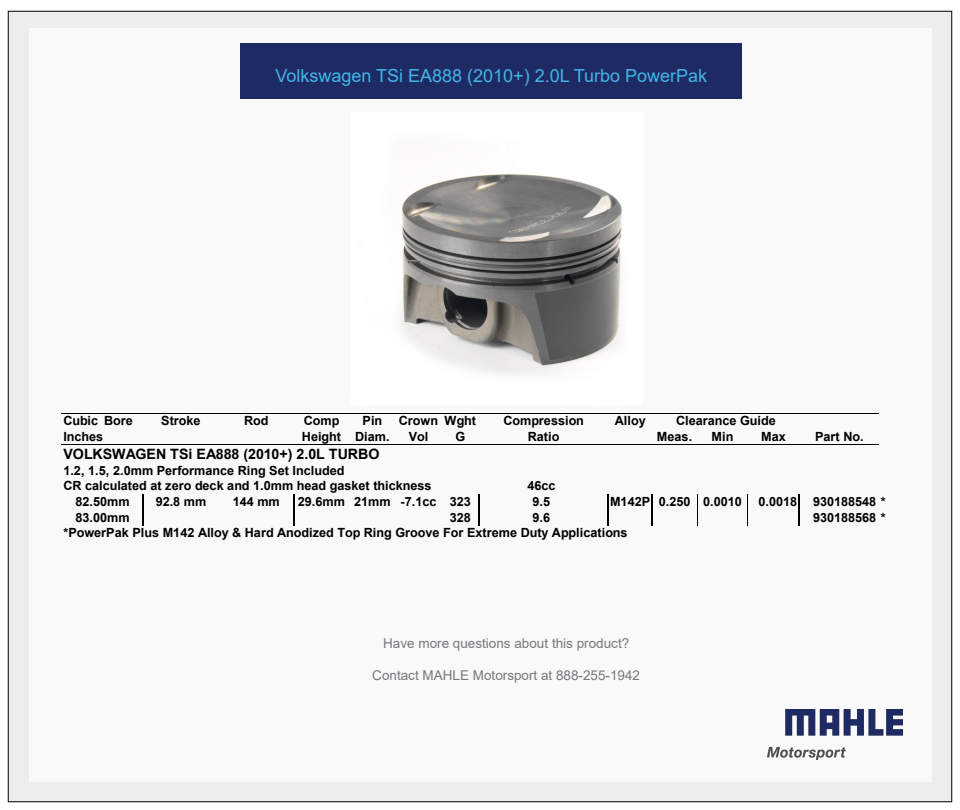
<style>
.page{position:relative;width:960px;height:810px;background:#fff}
.page>*{position:absolute;margin:0;border:0;box-sizing:border-box;transform-origin:0 0}
.t1{font:18px "Arial";color:#41b6e6}
.t2{font:700 14.25px "Arial";letter-spacing:-.005em;color:#000}
.t3{font:13.5px "Arial";color:#75787b}
.t4{font:700 12.65px/15.7px "Arial";color:#000}
</style>
<div class="page">
<div style="left:8px;top:11px;width:944px;height:791px;background:#ededed"></div>
<div style="left:29px;top:28px;width:903px;height:754px;background:#fff"></div>
<hr style="left:142px;top:494px;width:2px;height:32px;background:#000">
<hr style="left:293px;top:494px;width:1px;height:32px;background:#000">
<hr style="left:478px;top:494px;width:2px;height:32px;background:#000">
<hr style="left:607px;top:494px;width:2px;height:32px;background:#000">
<hr style="left:651px;top:494px;width:1px;height:32px;background:#000">
<hr style="left:697px;top:494px;width:1px;height:32px;background:#000">
<hr style="left:747px;top:494px;width:1px;height:32px;background:#000">
<hr style="left:799px;top:494px;width:1px;height:32px;background:#000">
<hr style="left:61px;top:413px;width:818px;height:1px;background:#000">
<hr style="left:61px;top:444px;width:818px;height:1px;background:#000">
<div style="left:241px;top:43px;width:501px;height:56px;background:#1e2a63"></div>
<img style="left:400px;top:174px;width:222px;height:201px">
<img style="left:768px;top:710px;width:135px;height:49px">
<p class="t1" style="left:276px;top:63px;width:433px">Volkswagen TSi EA888 (2010+) 2.0L Turbo PowerPak</p>
<p class="t4" style="left:63px;top:413px;width:71px">Cubic Bore</p>
<p class="t4" style="left:161px;top:413px;width:41px">Stroke</p>
<p class="t4" style="left:244px;top:413px;width:26px">Rod</p>
<p class="t4" style="left:304px;top:413px;width:37px">Comp</p>
<p class="t4" style="left:363px;top:413px;width:21px">Pin</p>
<p class="t4" style="left:399px;top:413px;width:79px">Crown Wght</p>
<p class="t4" style="left:615px;top:413px;width:32px">Alloy</p>
<p class="t4" style="left:63px;top:429px;width:41px">Inches</p>
<p class="t4" style="left:302px;top:429px;width:89px">Height Diam.</p>
<p class="t4" style="left:409px;top:429px;width:21px">Vol</p>
<p class="t4" style="left:455px;top:429px;width:11px">G</p>
<p class="t4" style="left:657px;top:429px;width:37px">Meas.</p>
<p class="t4" style="left:712px;top:429px;width:23px">Min</p>
<p class="t4" style="left:761px;top:429px;width:26px">Max</p>
<p class="t4" style="left:815px;top:429px;width:50px">Part No.</p>
<p class="t2" style="left:64px;top:444px;width:317px">VOLKSWAGEN TSi EA888 (2010+) 2.0L TURBO</p>
<p class="t4" style="left:63px;top:463px;width:370px">1.2, 1.5, 2.0mm Performance Ring Set Included<br>CR calculated at zero deck and 1.0mm head gasket thickness</p>
<p class="t4" style="left:503px;top:413px;width:82px">Compression</p>
<p class="t4" style="left:676px;top:413px;width:101px">Clearance Guide</p>
<p class="t4" style="left:528px;top:429px;width:33px">Ratio</p>
<p class="t4" style="left:527px;top:478px;width:30px">46cc</p>
<p class="t4" style="left:156px;top:494px;width:52px">92.8 mm</p>
<p class="t4" style="left:233px;top:494px;width:49px">144 mm</p>
<p class="t4" style="left:298px;top:494px;width:174px">29.6mm 21mm -7.1cc 323</p>
<p class="t4" style="left:533px;top:494px;width:19px">9.5</p>
<p class="t4" style="left:610px;top:494px;width:133px">M142P 0.250 0.0010</p>
<p class="t4" style="left:759px;top:494px;width:40px">0.0018</p>
<p class="t4" style="left:813px;top:494px;width:74px">930188548 *</p>
<p class="t4" style="left:450px;top:510px;width:23px">328</p>
<p class="t4" style="left:533px;top:510px;width:19px">9.6</p>
<p class="t4" style="left:813px;top:510px;width:74px">930188568 *</p>
<p class="t4" style="left:63px;top:525px;width:566px">*PowerPak Plus M142 Alloy &amp; Hard Anodized Top Ring Groove For Extreme Duty Applications</p>
<p class="t4" style="left:75px;top:494px;width:56px">82.50mm<br>83.00mm</p>
<p class="t3" style="left:383px;top:634px;width:248px">Have more questions about this product?</p>
<p class="t3" style="left:372px;top:666px;width:269px">Contact MAHLE Motorsport at 888-255-1942</p>
</div>
